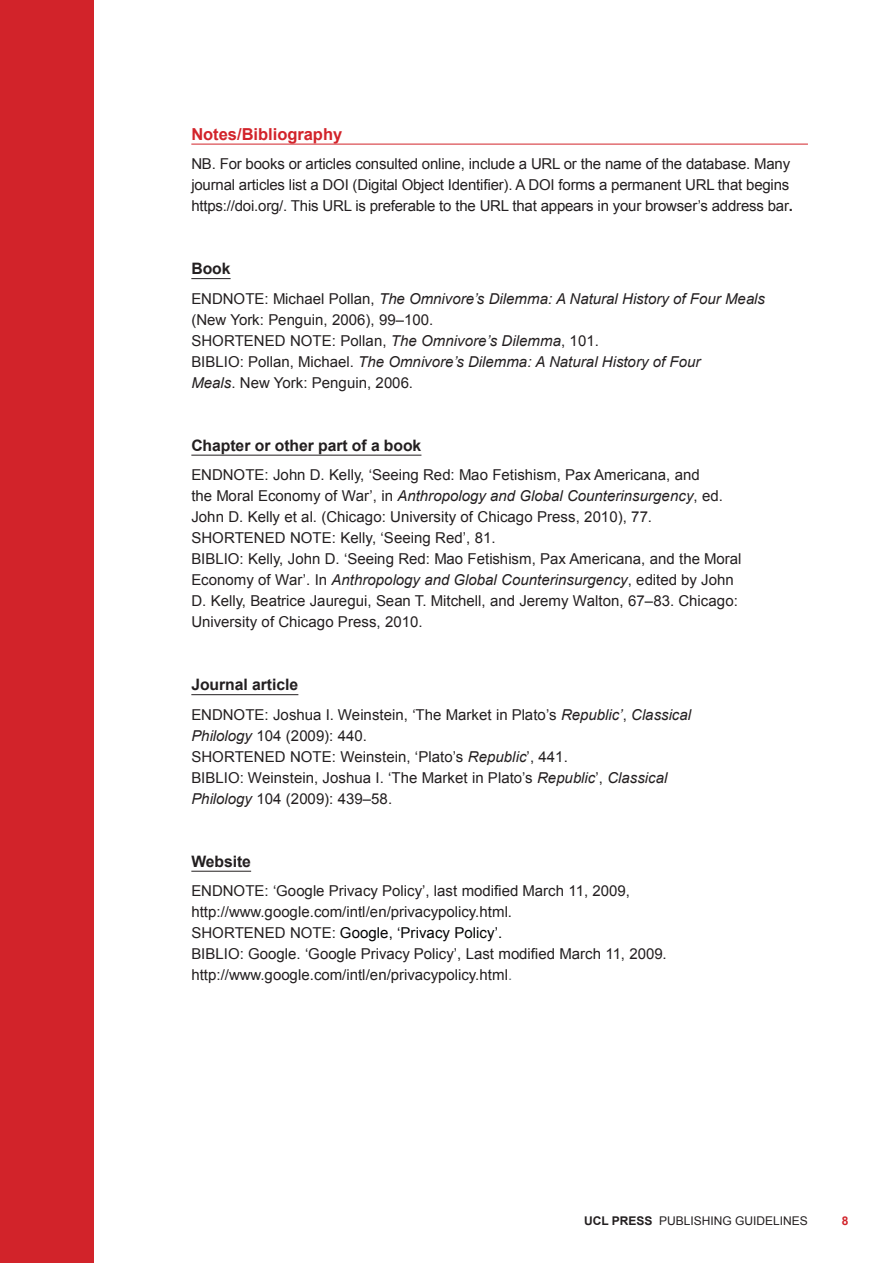
<style>
.page{position:relative;width:893px;height:1263px;background:#fff}
.page>*{position:absolute;margin:0;border:0;box-sizing:border-box;transform-origin:0 0}
._001_A_HEAD{font:700 16.5px "Arial";color:#d2232a}
._004_B_HEAD{font:700 15.75px "Arial";letter-spacing:-.005em;color:#231f20}
._005_Text_short{font:15px/21px "Arial";letter-spacing:.005em;color:#231f20}
._002_TEXT_FULL_OUT{font:15px/21px "Arial";letter-spacing:-.015em;color:#231f20}
._005_Text_short-2{font:italic 15px/21px "Arial";letter-spacing:.005em;color:#231f20}
._005_Text_short-3{font:15px "Arial";letter-spacing:.005em;color:#020304}
._001_A_HEAD-2{font:12px "Arial";color:#231f20}
._001_A_HEAD-3{font:700 12px "Arial";color:#d2232a}
.s1{font-weight:700}
.s2{font-style:italic}
.s3{font-style:normal}
.s4{color:#231f20}
.s5{color:#5c6f76}
</style>
<div class="page">
<div style="left:0;top:0;width:94px;height:1263px;background:#d2232a"></div>
<hr style="left:191px;top:144px;width:617px;height:1px;background:#d2232a">
<hr style="left:191px;top:278px;width:40px;height:1px;background:#231f20">
<hr style="left:191px;top:455px;width:230px;height:1px;background:#231f20">
<hr style="left:191px;top:694px;width:107px;height:1px;background:#231f20">
<hr style="left:191px;top:871px;width:60px;height:1px;background:#231f20">
<p class="_001_A_HEAD" style="left:191px;top:123px;width:152px">Notes/Bibliography</p>
<p class="_002_TEXT_FULL_OUT" style="left:191px;top:153px;width:603px">NB. For books or articles consulted online, include a URL or the name of the database. Many journal articles list a DOI (Digital Object Identifier). A DOI forms a permanent URL that begins https://doi.org/. This URL is preferable to the URL that appears in your browser’s address bar<span class="s1">.</span></p>
<p class="_004_B_HEAD" style="left:191px;top:258px;width:41px">Book</p>
<p class="_005_Text_short" style="left:191px;top:288px;width:575px">ENDNOTE: Michael Pollan, <span class="s2">The Omnivore’s Dilemma: A Natural History of Four Meals </span>(New York: Penguin, 2006), 99–100.</p>
<p class="_005_Text_short" style="left:191px;top:330px;width:409px">SHORTENED NOTE: Pollan, <span class="s2">The Omnivore’s Dilemma</span>, 101.</p>
<p class="_005_Text_short-2" style="left:191px;top:351px;width:511px"><span class="s3">BIBLIO: Pollan, Michael.</span> The Omnivore’s Dilemma: A Natural History of Four<br>Meals<span class="s3">. New York: Penguin, 2006.</span></p>
<p class="_004_B_HEAD" style="left:191px;top:435px;width:232px">Chapter or other part of a book</p>
<p class="_005_Text_short" style="left:191px;top:464px;width:533px">ENDNOTE: John D. Kelly, ‘Seeing Red: Mao Fetishism, Pax Americana, and the Moral Economy of War’, in <span class="s2">Anthropology and Global Counterinsurgency</span>, ed.<br>John D. Kelly et al. (Chicago: University of Chicago Press, 2010), 77.</p>
<p class="_005_Text_short" style="left:191px;top:527px;width:306px">SHORTENED NOTE: Kelly, ‘Seeing Red’, 81.</p>
<p class="_005_Text_short" style="left:191px;top:548px;width:552px">BIBLIO: Kelly, John D. ‘Seeing Red: Mao Fetishism, Pax Americana, and the Moral Economy of War’. In <span class="s2">Anthropology and Global Counterinsurgency</span>, edited by John D. Kelly, Beatrice Jauregui, Sean T. Mitchell, and Jeremy Walton, 67–83. Chicago:<br>University of Chicago Press, 2010.</p>
<p class="_004_B_HEAD" style="left:191px;top:674px;width:108px">Journal article</p>
<p class="_005_Text_short" style="left:191px;top:704px;width:501px">ENDNOTE: Joshua I. Weinstein, ‘The Market in Plato’s <span class="s2">Republic’</span>, <span class="s2">Classical<br>Philology</span> 104 (2009): 440.</p>
<p class="_005_Text_short" style="left:191px;top:746px;width:378px">SHORTENED NOTE: Weinstein, ‘Plato’s <span class="s2">Republic</span>’, 441.</p>
<p class="_005_Text_short" style="left:191px;top:767px;width:478px">BIBLIO: Weinstein, Joshua I. ‘The Market in Plato’s <span class="s2">Republic</span>’, <span class="s2">Classical<br>Philology</span> 104 (2009): 439–58.</p>
<p class="_004_B_HEAD" style="left:191px;top:851px;width:61px">Website</p>
<p class="_005_Text_short" style="left:191px;top:880px;width:440px">ENDNOTE: ‘Google Privacy Policy’, last modified March 11, 2009,</p>
<p class="_005_Text_short" style="left:191px;top:901px;width:322px">http://www.google.com/intl/en/privacypolicy.html.</p>
<p class="_005_Text_short-3" style="left:191px;top:923px;width:312px"><span class="s4">SHORTENED NOTE:</span> Google, ‘Privacy Policy’.</p>
<p class="_005_Text_short" style="left:191px;top:943px;width:477px">BIBLIO: Google. ‘Google Privacy Policy’, Last modified March 11, 2009.</p>
<p class="_005_Text_short" style="left:191px;top:964px;width:322px">http://www.google.com/intl/en/privacypolicy.html<span class="s5">.</span></p>
<p class="_001_A_HEAD-2" style="left:584px;top:1213px;width:225px"><span class="s1">UCL PRESS</span> PUBLISHING GUIDELINES</p>
<p class="_001_A_HEAD-3" style="left:842px;top:1212px;width:8px">8</p>
</div>
